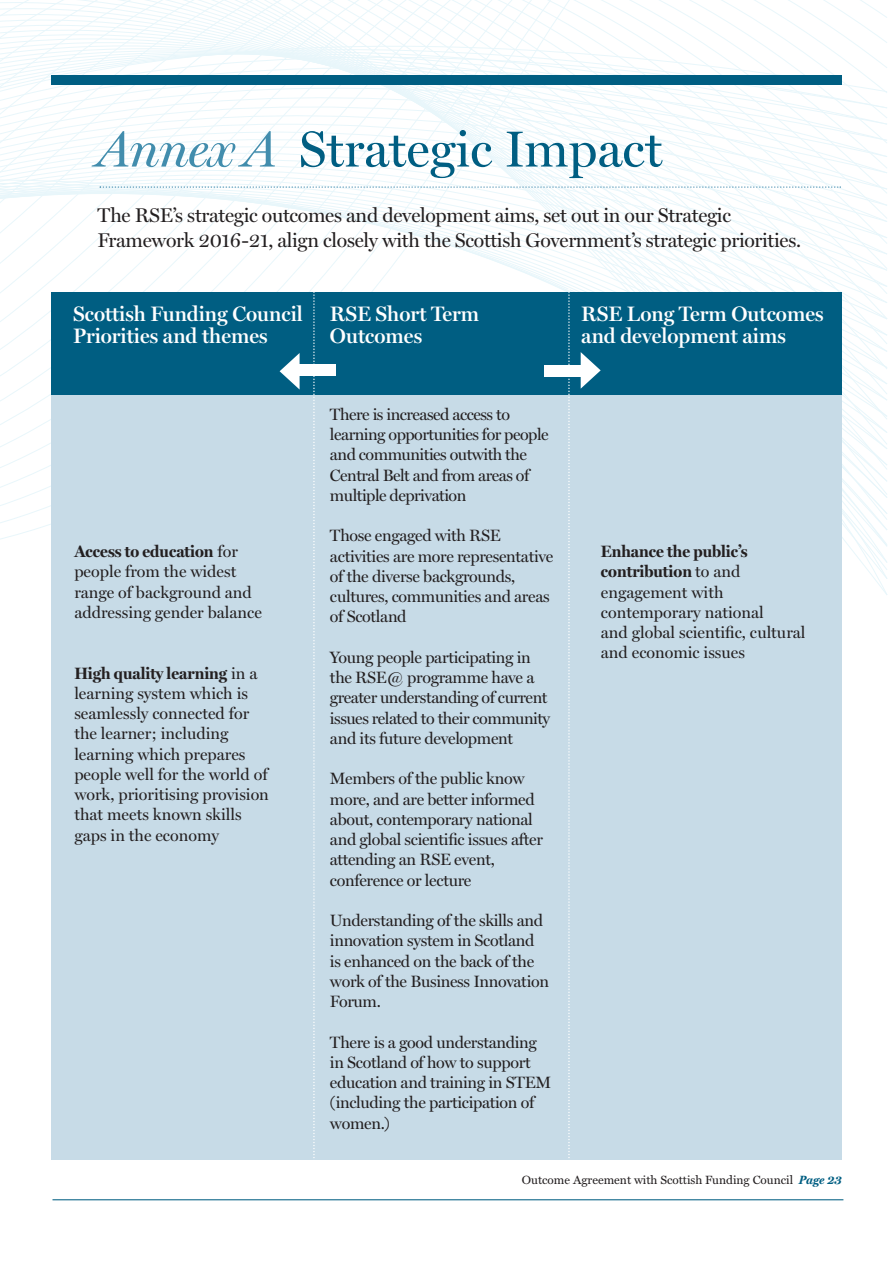
<style>
.page{position:relative;width:893px;height:1263px;background:#fff}
.page>*{position:absolute;margin:0;border:0;box-sizing:border-box;transform-origin:0 0}
.t1{font:51px "Miller Display";color:#005e82}
.t2{font:600 21px "Miller Display";color:#fff}
.t3{font:19.95px/25.5px "Miller Display";letter-spacing:-.015em;color:#231f20}
.t4{font:16.5px/20.2px "Miller Display";letter-spacing:-.02em;color:#231f20}
.t5{font:16.5px/20.2px "Miller Display";color:#231f20}
.t6{font:12px "Miller Text";color:#231f20}
.s1{font-style:italic;color:#428dad}
.s2{font-weight:700}
.s3{font-weight:700;font-style:italic;color:#005e82}
</style>
<div class="page">
<svg style="left:0;top:0;width:887px;height:595px"></svg>
<div style="left:51px;top:75px;width:791px;height:9px;background:#005e82"></div>
<hr style="left:52px;top:1199px;width:791px;height:1px;background:#005e82">
<div style="left:51px;top:340px;width:791px;height:819px;background:#c7dbe7"></div>
<div style="left:51px;top:292px;width:791px;height:102px;background:#005e82"></div>
<svg style="left:100px;top:186px;width:741px;height:2px"></svg>
<svg style="left:568px;top:288px;width:2px;height:872px"></svg>
<svg style="left:313px;top:288px;width:2px;height:872px"></svg>
<svg style="left:581px;top:352px;width:20px;height:37px"></svg>
<div style="left:544px;top:366px;width:44px;height:11px;background:#fff"></div>
<svg style="left:280px;top:353px;width:20px;height:37px"></svg>
<div style="left:292px;top:365px;width:44px;height:11px;background:#fff"></div>
<h1 class="t1" style="left:98px;top:119px;width:566px"><span class="s1">Annex A</span> Strategic Impact</h1>
<p class="t3" style="left:98px;top:202px;width:705px">The RSE’s strategic outcomes and development aims, set out in our Strategic<br>Framework 2016-21, align closely with the Scottish Government’s strategic priorities.</p>
<p class="t2" style="left:73px;top:301px;width:231px">Scottish Funding Council</p>
<p class="t2" style="left:330px;top:301px;width:151px">RSE Short Term</p>
<p class="t2" style="left:581px;top:301px;width:244px">RSE Long Term Outcomes</p>
<p class="t2" style="left:73px;top:323px;width:196px">Priorities and themes</p>
<p class="t2" style="left:330px;top:323px;width:94px">Outcomes</p>
<p class="t2" style="left:581px;top:323px;width:206px">and development aims</p>
<p class="t5" style="left:74px;top:541px;width:189px"><span class="s2">Access to education</span> for people from the widest range of background and addressing gender balance</p>
<p class="t5" style="left:74px;top:663px;width:196px"><span class="s2">High quality learning</span> in a learning system which is seamlessly connected for the learner; including learning which prepares people well for the world of work, prioritising provision that meets known skills gaps in the economy</p>
<p class="t4" style="left:330px;top:404px;width:220px">There is increased access to learning opportunities for people and communities outwith the<br>Central Belt and from areas of multiple deprivation</p>
<p class="t4" style="left:330px;top:526px;width:225px">Those engaged with RSE activities are more representative of the diverse backgrounds, cultures, communities and areas of Scotland</p>
<p class="t4" style="left:330px;top:647px;width:222px">Young people participating in the RSE@ programme have a greater understanding of current issues related to their community and its future development</p>
<p class="t4" style="left:330px;top:769px;width:214px">Members of the public know more, and are better informed about, contemporary national and global scientific issues after attending an RSE event, conference or lecture</p>
<p class="t4" style="left:330px;top:910px;width:220px">Understanding of the skills and innovation system in Scotland is enhanced on the back of the work of the Business Innovation<br>Forum.</p>
<p class="t4" style="left:330px;top:1032px;width:223px">There is a good understanding in Scotland of how to support education and training in STEM (including the participation of women.)</p>
<p class="t5" style="left:601px;top:541px;width:206px"><span class="s2">Enhance the public’s contribution</span> to and engagement with contemporary national<br>and global scientific, cultural and economic issues</p>
<p class="t6" style="left:522px;top:1173px;width:322px">Outcome Agreement with Scottish Funding Council <span class="s3">Page 23</span></p>
</div>
